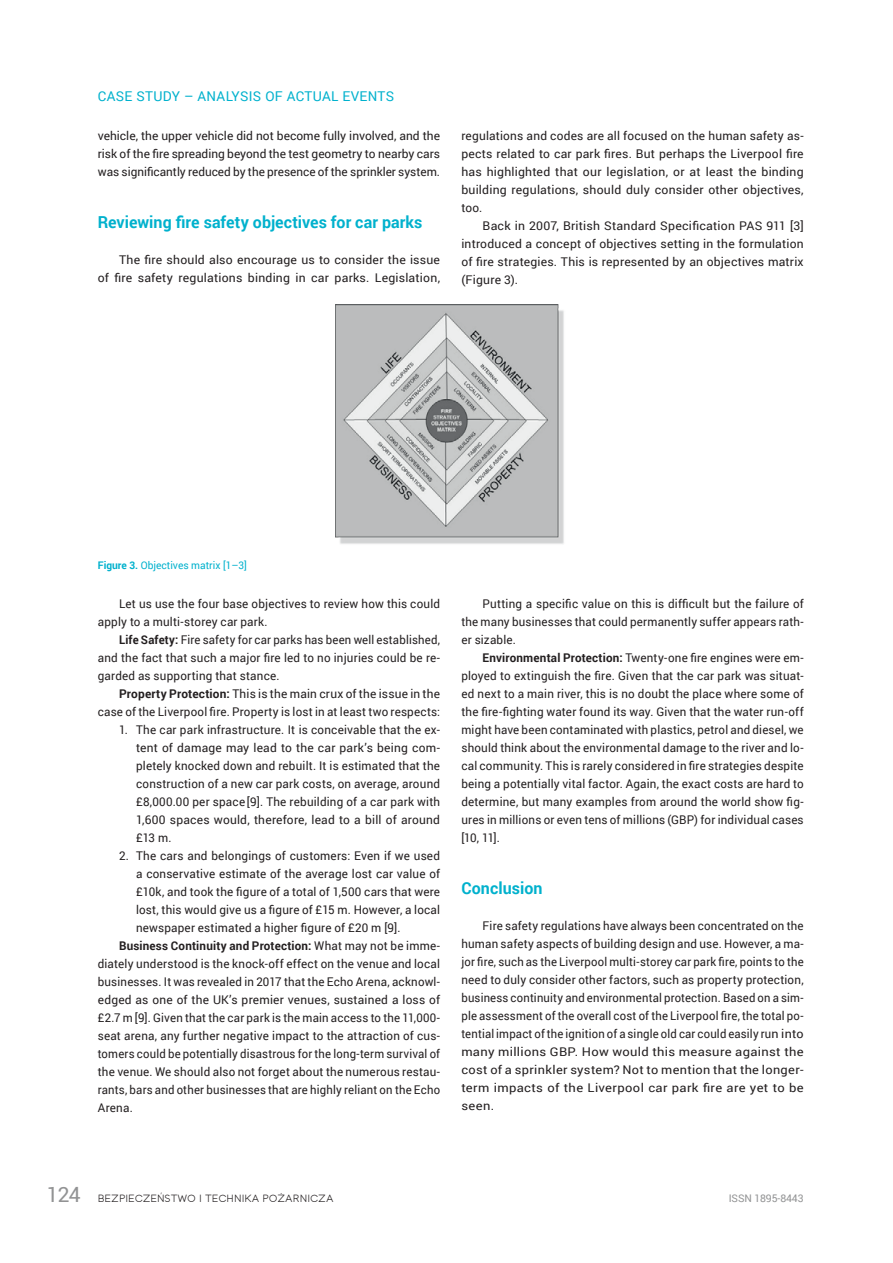
<style>
.page{position:relative;width:893px;height:1263px;background:#fff}
.page>*{position:absolute;margin:0;border:0;box-sizing:border-box;transform-origin:0 0}
.t1{font:700 16.5px "Roboto";letter-spacing:.005em;color:#00b1cd}
.t2{font:13.5px "Roboto";letter-spacing:.025em;color:#00b1cd}
.t3{font:12px/18px "Roboto";letter-spacing:.015em;color:#231f20;text-align:justify}
.t4{font:12px/18px "Roboto";letter-spacing:.015em;color:#231f20;text-align:justify;scale:.96 1}
.t5{font:12px/18px "Roboto";letter-spacing:.015em;color:#231f20;text-align:justify;scale:.94 1}
.t6{font:12px "Roboto";letter-spacing:.015em;color:#231f20;scale:.95 1}
.t7{font:700 12px "Roboto";letter-spacing:.015em;color:#231f20}
.t8{font:10.5px "Toma Sans";color:#231f20}
.t9{font:10.5px "Roboto";color:#00b1cd}
.t10{font:10.5px "Roboto";letter-spacing:-.01em;color:#929394}
.s1{font-weight:700}
.s2{font-weight:400}
.s3{font-family:"Roboto";font-size:21px;color:#929394}
</style>
<div class="page">
<img style="left:336px;top:304px;width:228px;height:240px">
<p class="t2" style="left:98px;top:86px;width:298px">CASE STUDY – ANALYSIS OF ACTUAL EVENTS</p>
<p class="t3" style="left:98px;top:127px;width:344px">vehicle, the upper vehicle did not become fully involved, and the risk of the fire spreading beyond the test geometry to nearby cars was significantly reduced by the presence of the sprinkler system.</p>
<h1 class="t1" style="left:98px;top:211px;width:326px">Reviewing fire safety objectives for car parks</h1>
<p class="t3" style="left:98px;top:251px;width:344px;text-align:right">The fire should also encourage us to consider the issue<br>of fire safety regulations binding in car parks. Legislation,</p>
<p class="t3" style="left:461px;top:127px;width:344px">regulations and codes are all focused on the human safety as&shy;pects related to car park fires. But perhaps the Liverpool fire has highlighted that our legislation, or at least the binding building regulations, should duly consider other objectives, too.</p>
<p class="t3" style="left:461px;top:217px;width:344px;text-indent:21px">Back in 2007, British Standard Specification PAS 911 [3] introduced a concept of objectives setting in the formulation of fire strategies. This is represented by an objectives matrix (Figure 3).</p>
<p class="t9" style="left:98px;top:558px;width:151px"><span class="s1">Figure 3.</span> Objectives matrix [1–3]</p>
<p class="t3" style="left:98px;top:594px;width:344px;text-indent:21px">Let us use the four base objectives to review how this could apply to a multi-storey car park.</p>
<p class="t5" style="left:98px;top:630px;width:366px;text-indent:21px"><span class="s1">Life Safety:</span> Fire safety for car parks has been well established, and the fact that such a major fire led to no injuries could be re&shy;garded as supporting that stance.</p>
<p class="t3" style="left:98px;top:684px;width:344px;text-align:right"><span class="s1">Property Protection:</span> This is the main crux of the issue in the case of the Liverpool fire. Property is lost in at least two respects:</p>
<p class="t3" style="left:136px;top:720px;width:306px;text-indent:-17px">1. The car park infrastructure. It is conceivable that the ex&shy;tent of damage may lead to the car park’s being com&shy;pletely knocked down and rebuilt. It is estimated that the construction of a new car park costs, on average, around £8,000.00 per space [9]. The rebuilding of a car park with 1,600 spaces would, therefore, lead to a bill of around £13 m.</p>
<p class="t3" style="left:119px;top:846px;width:322px">2. The cars and belongings of customers: Even if we used</p>
<p class="t3" style="left:136px;top:864px;width:306px">a conservative estimate of the average lost car value of</p>
<p class="t3" style="left:136px;top:882px;width:306px">£10k, and took the figure of a total of 1,500 cars that were</p>
<p class="t3" style="left:136px;top:900px;width:306px">lost, this would give us a figure of £15 m. However, a local</p>
<p class="t3" style="left:136px;top:918px;width:266px">newspaper estimated a higher figure of £20 m [9].</p>
<p class="t7" style="left:119px;top:937px;width:323px">Business Continuity and Protection: <span class="s2">What may not be imme-</span></p>
<p class="t3" style="left:98px;top:954px;width:344px">diately understood is the knock-off effect on the venue and local</p>
<p class="t4" style="left:98px;top:972px;width:358px">businesses. It was revealed in 2017 that the Echo Arena, acknowl-</p>
<p class="t3" style="left:98px;top:990px;width:344px">edged as one of the UK’s premier venues, sustained a loss of</p>
<p class="t6" style="left:98px;top:1009px;width:362px">£2.7 m [9]. Given that the car park is the main access to the 11,000-</p>
<p class="t3" style="left:98px;top:1026px;width:344px">seat arena, any further negative impact to the attraction of cus-</p>
<p class="t5" style="left:98px;top:1044px;width:366px">tomers could be potentially disastrous for the long-term survival of</p>
<p class="t3" style="left:98px;top:1062px;width:344px">the venue. We should also not forget about the numerous restau-</p>
<p class="t6" style="left:98px;top:1081px;width:362px">rants, bars and other businesses that are highly reliant on the Echo</p>
<p class="t3" style="left:98px;top:1098px;width:36px">Arena.</p>
<p class="t3" style="left:461px;top:594px;width:344px;text-indent:21px">Putting a specific value on this is difficult but the failure of the many businesses that could permanently suffer appears rath&shy;er sizable.</p>
<p class="t3" style="left:461px;top:648px;width:344px;text-indent:21px"><span class="s1">Environmental Protection:</span> Twenty-one fire engines were em&shy;ployed to extinguish the fire. Given that the car park was situat&shy;ed next to a main river, this is no doubt the place where some of the fire-fighting water found its way. Given that the water run-off might have been contaminated with plastics, petrol and diesel, we should think about the environmental damage to the river and lo&shy;cal community. This is rarely considered in fire strategies despite being a potentially vital factor. Again, the exact costs are hard to determine, but many examples from around the world show fig&shy;ures in millions or even tens of millions (GBP) for individual cases [10, 11].</p>
<h1 class="t1" style="left:461px;top:876px;width:83px">Conclusion</h1>
<p class="t4" style="left:461px;top:916px;width:358px;text-indent:21px">Fire safety regulations have always been concentrated on the human safety aspects of building design and use. However, a ma&shy;jor fire, such as the Liverpool multi-storey car park fire, points to the need to duly consider other factors, such as property protection, business continuity and environmental protection. Based on a sim&shy;ple assessment of the overall cost of the Liverpool fire, the total po&shy;tential impact of the ignition of a single old car could easily run into many millions GBP. How would this measure against the cost of a sprinkler system? Not to mention that the longer&shy;term impacts of the Liverpool car park fire are yet to be seen.</p>
<p class="t8" style="left:47px;top:1190px;width:288px"><span class="s3">124</span> BEZPIECZEŃSTWO I TECHNIKA POŻARNICZA</p>
<p class="t10" style="left:729px;top:1190px;width:76px">ISSN 1895-8443</p>
</div>
